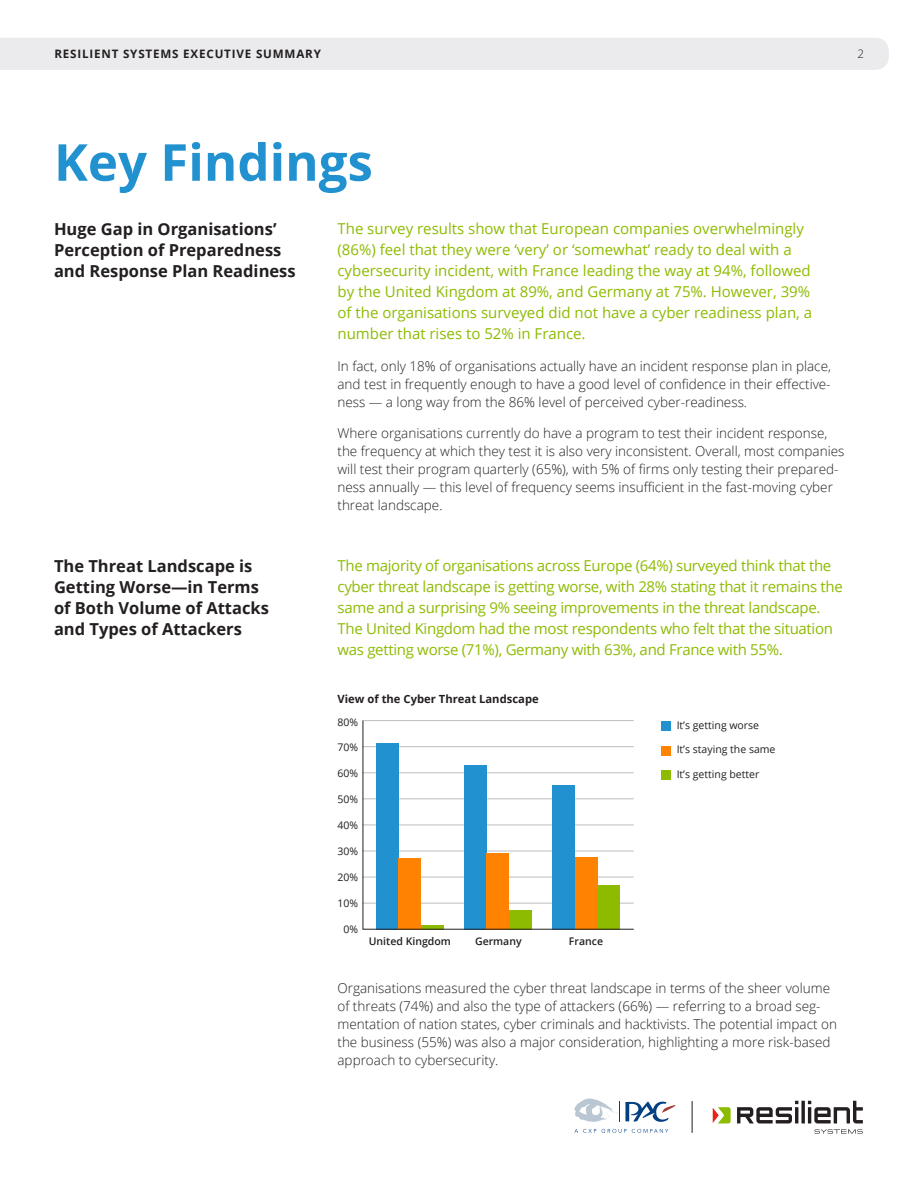
<style>
.page{position:relative;width:918px;height:1188px;background:#fff}
.page>*{position:absolute;margin:0;border:0;box-sizing:border-box;transform-origin:0 0}
.A_Chapter_Title{font:700 51px "Open Sans";color:#2291d0}
.B_black{font:700 16.5px/21px "Open Sans";color:#231f20}
.green_intro{font:15px/21px "Open Sans";color:#8dbb00}
.green_intro-2{font:15px/21px "Open Sans";letter-spacing:-.02em;color:#8dbb00}
.Body_Copy{font:300 13.5px/18px "Open Sans";color:#231f20}
.t1{font:700 11.7px "Open Sans";letter-spacing:.07em;color:#231f20}
.t2{font:300 11.7px "Open Sans";color:#231f20}
.t3{font:700 11.25px "Open Sans";color:#231f20}
.t4{font:10.5px "Open Sans";color:#231f20}
.t5{font:600 10.5px "Open Sans";color:#231f20}
</style>
<div class="page">
<div style="left:0;top:38px;width:889px;height:32px;background:#ebebed"></div>
<svg style="left:713px;top:1107px;width:18px;height:16px"></svg>
<svg style="left:801px;top:1101px;width:4px;height:22px"></svg>
<svg style="left:737px;top:1101px;width:61px;height:22px"></svg>
<svg style="left:808px;top:1101px;width:55px;height:22px"></svg>
<svg style="left:814px;top:1129px;width:49px;height:5px"></svg>
<svg style="left:574px;top:1129px;width:22px;height:4px"></svg>
<svg style="left:602px;top:1129px;width:66px;height:4px"></svg>
<svg style="left:574px;top:1099px;width:102px;height:23px"></svg>
<hr style="left:692px;top:1101px;width:1px;height:32px;background:#231f20">
<svg style="left:362px;top:720px;width:272px;height:210px"></svg>
<div style="left:661px;top:721px;width:10px;height:10px;background:#2291d0"></div>
<div style="left:661px;top:746px;width:10px;height:10px;background:#ff8200"></div>
<div style="left:661px;top:771px;width:10px;height:9px;background:#8dbb00"></div>
<p class="t1" style="left:54px;top:45px;width:268px">RESILIENT SYSTEMS EXECUTIVE SUMMARY</p>
<p class="t2" style="left:857px;top:46px;width:8px">2</p>
<p class="A_Chapter_Title" style="left:54px;top:126px;width:320px">Key Findings</p>
<p class="B_black" style="left:54px;top:218px;width:243px">Huge Gap in Organisations’<br>Perception of Preparedness and Response Plan Readiness</p>
<p class="green_intro" style="left:338px;top:218px;width:476px">The survey results show that European companies overwhelmingly (86%) feel that they were ‘very’ or ‘somewhat’ ready to deal with a cybersecurity incident, with France leading the way at 94%, followed by the United Kingdom at 89%, and Germany at 75%. However, 39% of the organisations surveyed did not have a cyber readiness plan, a number that rises to 52% in France.</p>
<p class="Body_Copy" style="left:338px;top:356px;width:495px;text-align:justify">In fact, only 18% of organisations actually have an incident response plan in place, and test in frequently enough to have a good level of confidence in their effective&shy;ness — a long way from the 86% level of perceived cyber-readiness.</p>
<p class="Body_Copy" style="left:338px;top:424px;width:508px">Where organisations currently do have a program to test their incident response, the frequency at which they test it is also very inconsistent. Overall, most companies will test their program quarterly (65%), with 5% of firms only testing their prepared&shy;ness annually — this level of frequency seems insufficient in the fast-moving cyber threat landscape.</p>
<p class="B_black" style="left:54px;top:555px;width:217px">The Threat Landscape is<br>Getting Worse—in Terms of Both Volume of Attacks and Types of Attackers</p>
<p class="green_intro-2" style="left:338px;top:555px;width:507px">The majority of organisations across Europe (64%) surveyed think that the cyber threat landscape is getting worse, with 28% stating that it remains the same and a surprising 9% seeing improvements in the threat landscape.<br>The United Kingdom had the most respondents who felt that the situation was getting worse (71%), Germany with 63%, and France with 55%.</p>
<p class="t3" style="left:338px;top:691px;width:203px">View of the Cyber Threat Landscape</p>
<p class="t4" style="left:338px;top:715px;width:22px">80%</p>
<p class="t4" style="left:338px;top:740px;width:22px">70%</p>
<p class="t4" style="left:338px;top:766px;width:22px">60%</p>
<p class="t4" style="left:338px;top:792px;width:22px">50%</p>
<p class="t4" style="left:338px;top:818px;width:22px">40%</p>
<p class="t4" style="left:338px;top:844px;width:22px">30%</p>
<p class="t4" style="left:338px;top:870px;width:22px">20%</p>
<p class="t4" style="left:338px;top:896px;width:22px">10%</p>
<p class="t4" style="left:344px;top:922px;width:16px">0%</p>
<p class="t5" style="left:369px;top:934px;width:83px">United Kingdom</p>
<p class="t5" style="left:475px;top:934px;width:48px">Germany</p>
<p class="t5" style="left:569px;top:934px;width:36px">France</p>
<p class="t4" style="left:677px;top:718px;width:84px">It’s getting worse</p>
<p class="t4" style="left:677px;top:742px;width:100px">It’s staying the same</p>
<p class="t4" style="left:677px;top:767px;width:84px">It’s getting better</p>
<p class="Body_Copy" style="left:338px;top:978px;width:501px">Organisations measured the cyber threat landscape in terms of the sheer volume of threats (74%) and also the type of attackers (66%) — referring to a broad seg&shy;mentation of nation states, cyber criminals and hacktivists. The potential impact on the business (55%) was also a major consideration, highlighting a more risk-based approach to cybersecurity.</p>
</div>
